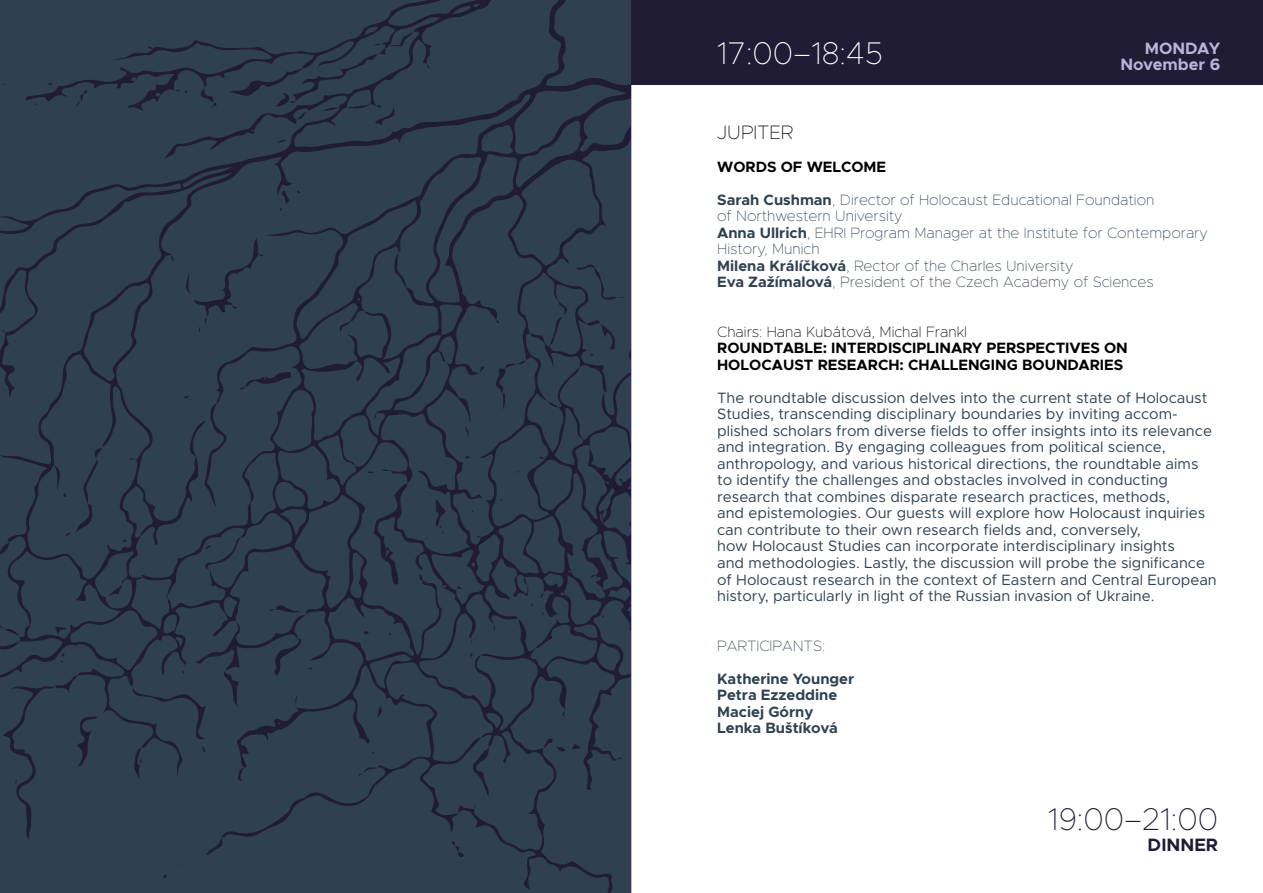
<style>
.page{position:relative;width:1263px;height:893px;background:#fff}
.page>*{position:absolute;margin:0;border:0;box-sizing:border-box;transform-origin:0 0}
.t1{font:100 31.5px "Metropolis";color:#201c35}
.t2{font:100 31.5px "Metropolis";color:#fff}
.t3{font:100 19.5px "Metropolis";color:#000}
.t4{font:700 18px "Metropolis";color:#201c35}
.t5{font:700 16.5px/16.5px "Metropolis";color:#bbb4d8;text-align:right}
.t6{font:15px/16.5px "Metropolis";color:#2f4151}
.t7{font:100 15px/16.5px "Metropolis";color:#2f4151}
.t8{font:700 15px/16.5px "Metropolis";color:#000}
.t9{font:700 15px/16.5px "Metropolis";color:#2f4151}
.t10{font:100 15px "Metropolis";color:#000}
.s1{font-weight:700}
</style>
<div class="page">
<svg style="left:0;top:0;width:632px;height:893px;background:#2d3d4e"></svg>
<svg style="left:206px;top:837px;width:17px;height:18px"></svg>
<svg style="left:377px;top:706px;width:6px;height:12px"></svg>
<svg style="left:544px;top:738px;width:22px;height:15px"></svg>
<svg style="left:572px;top:743px;width:8px;height:7px"></svg>
<svg style="left:277px;top:139px;width:9px;height:4px"></svg>
<svg style="left:47px;top:82px;width:6px;height:3px"></svg>
<svg style="left:561px;top:710px;width:4px;height:8px"></svg>
<svg style="left:3px;top:675px;width:95px;height:164px;background:#2d3e4e"></svg>
<svg style="left:451px;top:841px;width:13px;height:16px"></svg>
<svg style="left:148px;top:46px;width:5px;height:3px"></svg>
<svg style="left:163px;top:874px;width:4px;height:4px"></svg>
<svg style="left:617px;top:757px;width:5px;height:3px"></svg>
<svg style="left:76px;top:90px;width:12px;height:17px"></svg>
<svg style="left:174px;top:89px;width:13px;height:4px"></svg>
<svg style="left:61px;top:654px;width:4px;height:9px"></svg>
<svg style="left:358px;top:766px;width:20px;height:10px"></svg>
<svg style="left:600px;top:614px;width:4px;height:4px"></svg>
<svg style="left:200px;top:87px;width:17px;height:21px"></svg>
<svg style="left:385px;top:544px;width:5px;height:7px"></svg>
<svg style="left:591px;top:574px;width:5px;height:4px"></svg>
<svg style="left:0;top:627px;width:20px;height:24px"></svg>
<svg style="left:183px;top:396px;width:45px;height:112px;background:#2d3c4d"></svg>
<svg style="left:170px;top:254px;width:5px;height:8px"></svg>
<svg style="left:279px;top:190px;width:12px;height:22px"></svg>
<svg style="left:181px;top:238px;width:82px;height:94px;background:#2d3e4e"></svg>
<svg style="left:427px;top:64px;width:3px;height:5px"></svg>
<svg style="left:229px;top:32px;width:184px;height:94px;background:#2c3b4c"></svg>
<svg style="left:576px;top:264px;width:49px;height:36px;background:#2d3d4e"></svg>
<svg style="left:586px;top:319px;width:31px;height:37px"></svg>
<svg style="left:464px;top:425px;width:6px;height:12px"></svg>
<svg style="left:480px;top:366px;width:5px;height:7px"></svg>
<svg style="left:494px;top:360px;width:32px;height:50px;background:#2d3d4d"></svg>
<svg style="left:466px;top:456px;width:4px;height:3px"></svg>
<svg style="left:54px;top:447px;width:49px;height:90px;background:#2d3e4e"></svg>
<svg style="left:130px;top:457px;width:5px;height:3px"></svg>
<svg style="left:239px;top:372px;width:52px;height:18px"></svg>
<svg style="left:0;top:542px;width:10px;height:22px"></svg>
<svg style="left:367px;top:471px;width:7px;height:3px"></svg>
<svg style="left:418px;top:574px;width:5px;height:7px"></svg>
<svg style="left:381px;top:469px;width:10px;height:3px"></svg>
<svg style="left:472px;top:748px;width:17px;height:48px"></svg>
<svg style="left:423px;top:537px;width:5px;height:4px"></svg>
<svg style="left:434px;top:499px;width:12px;height:35px"></svg>
<svg style="left:132px;top:604px;width:180px;height:177px;background:#2d3c4d"></svg>
<svg style="left:55px;top:626px;width:12px;height:9px"></svg>
<svg style="left:493px;top:625px;width:2px;height:6px"></svg>
<svg style="left:470px;top:653px;width:4px;height:5px"></svg>
<svg style="left:394px;top:252px;width:12px;height:36px"></svg>
<svg style="left:539px;top:455px;width:6px;height:5px"></svg>
<svg style="left:539px;top:592px;width:5px;height:7px"></svg>
<svg style="left:541px;top:612px;width:3px;height:4px"></svg>
<svg style="left:513px;top:576px;width:16px;height:21px"></svg>
<svg style="left:364px;top:629px;width:6px;height:7px"></svg>
<svg style="left:205px;top:538px;width:35px;height:32px"></svg>
<svg style="left:339px;top:322px;width:11px;height:11px"></svg>
<svg style="left:374px;top:412px;width:3px;height:7px"></svg>
<svg style="left:530px;top:301px;width:38px;height:45px;background:#2d3e4e"></svg>
<svg style="left:548px;top:402px;width:11px;height:6px"></svg>
<svg style="left:457px;top:585px;width:5px;height:5px"></svg>
<svg style="left:438px;top:351px;width:7px;height:11px"></svg>
<svg style="left:477px;top:534px;width:4px;height:5px"></svg>
<svg style="left:109px;top:579px;width:16px;height:17px"></svg>
<svg style="left:619px;top:478px;width:4px;height:4px"></svg>
<svg style="left:600px;top:510px;width:6px;height:10px"></svg>
<div style="left:631px;top:0;width:632px;height:85px;background:#201c35"></div>
<h1 class="t2" style="left:717px;top:34px;width:167px">17:00–18:45</h1>
<p class="t5" style="left:1120px;top:40px;width:102px">MONDAY<br>November 6</p>
<h2 class="t3" style="left:717px;top:120px;width:78px">JUPITER</h2>
<p class="t8" style="left:717px;top:159px;width:170px">WORDS OF WELCOME</p>
<p class="t7" style="left:717px;top:191px;width:492px"><span class="s1">Sarah Cushman</span>, Director of Holocaust Educational Foundation<br>of Northwestern University<br><span class="s1">Anna Ullrich</span>, EHRI Program Manager at the Institute for Contemporary History, Munich<br><span class="s1">Milena Králíčková</span>, Rector of the Charles University<br><span class="s1">Eva Zažímalová</span>, President of the Czech Academy of Sciences</p>
<p class="t10" style="left:717px;top:322px;width:251px">Chairs: Hana Kubátová, Michal Frankl</p>
<p class="t8" style="left:717px;top:340px;width:412px">ROUNDTABLE: INTERDISCIPLINARY PERSPECTIVES ON<br>HOLOCAUST RESEARCH: CHALLENGING BOUNDARIES</p>
<p class="t6" style="left:717px;top:390px;width:501px">The roundtable discussion delves into the current state of Holocaust Studies, transcending disciplinary boundaries by inviting accom&shy;plished scholars from diverse fields to offer insights into its relevance and integration. By engaging colleagues from political science, anthropology, and various historical directions, the roundtable aims to identify the challenges and obstacles involved in conducting research that combines disparate research practices, methods,<br>and epistemologies. Our guests will explore how Holocaust inquiries can contribute to their own research fields and, conversely,<br>how Holocaust Studies can incorporate interdisciplinary insights<br>and methodologies. Lastly, the discussion will probe the significance of Holocaust research in the context of Eastern and Central European history, particularly in light of the Russian invasion of Ukraine.</p>
<p class="t7" style="left:717px;top:637px;width:110px">PARTICIPANTS:</p>
<p class="t9" style="left:717px;top:670px;width:139px">Katherine Younger<br>Petra Ezzeddine<br>Maciej Górny<br>Lenka Buštíková</p>
<h1 class="t1" style="left:1048px;top:799px;width:171px">19:00–21:00</h1>
<p class="t4" style="left:1148px;top:834px;width:72px">DINNER</p>
</div>
